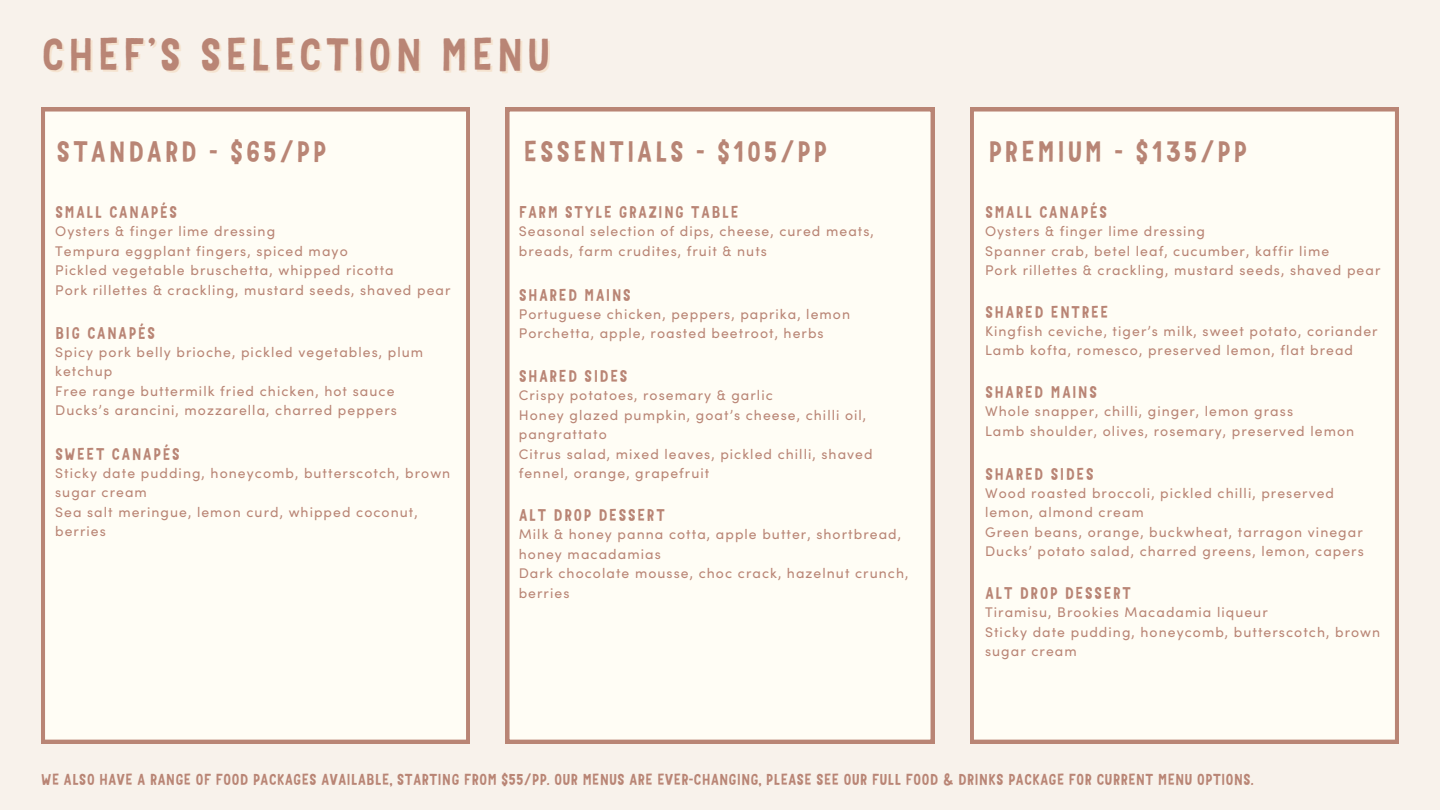
<style>
.page{position:relative;width:1440px;height:810px;background:#f8f2eb}
.page>*{position:absolute;margin:0;border:0;box-sizing:border-box;transform-origin:0 0}
.t1{font:44px "Mr Dodo";letter-spacing:.06em;color:#b98575}
.t2{font:28px "Mr Dodo";letter-spacing:.075em;color:#b88575}
.t3{font:28px "Mr Dodo";letter-spacing:.075em;color:#b98575}
.t4{font:16px "Mr Dodo";letter-spacing:.075em;color:#b98575}
.t5{font:15px "Mr Dodo";color:#b98575}
.t6{font:14px/19.5px "Sofia Pro";letter-spacing:.075em;color:#b98575}
</style>
<div class="page">
<div style="left:41px;top:108px;width:429px;height:635px;background:#fffdf5"></div>
<div style="left:506px;top:108px;width:428px;height:635px;background:#fffdf5"></div>
<div style="left:970px;top:108px;width:428px;height:635px;background:#fffdf5"></div>
<h1 class="t1" style="left:41px;top:25px;width:511px">CHEF’S SELECTION MENU</h1>
<h2 class="t3" style="left:56px;top:133px;width:272px">STANDARD - $65/PP</h2>
<p class="t4" style="left:55px;top:201px;width:124px">SMALL CANAPÉS</p>
<p class="t6" style="left:55px;top:223px;width:397px">Oysters &amp; finger lime dressing<br>Tempura eggplant fingers, spiced mayo<br>Pickled vegetable bruschetta, whipped ricotta<br>Pork rillettes &amp; crackling, mustard seeds, shaved pear</p>
<p class="t4" style="left:55px;top:322px;width:102px">BIG CANAPÉS</p>
<p class="t6" style="left:55px;top:344px;width:370px">Spicy pork belly brioche, pickled vegetables, plum ketchup<br>Free range buttermilk fried chicken, hot sauce Ducks’s arancini, mozzarella, charred peppers</p>
<p class="t4" style="left:55px;top:443px;width:126px">SWEET CANAPÉS</p>
<p class="t6" style="left:55px;top:464px;width:397px">Sticky date pudding, honeycomb, butterscotch, brown sugar cream<br>Sea salt meringue, lemon curd, whipped coconut, berries</p>
<h2 class="t2" style="left:523px;top:133px;width:305px">ESSENTIALS - $105/PP</h2>
<h2 class="t2" style="left:988px;top:133px;width:261px">PREMIUM - $135/PP</h2>
<p class="t4" style="left:985px;top:201px;width:124px">SMALL CANAPÉS</p>
<p class="t6" style="left:985px;top:223px;width:397px">Oysters &amp; finger lime dressing<br>Spanner crab, betel leaf, cucumber, kaffir lime<br>Pork rillettes &amp; crackling, mustard seeds, shaved pear</p>
<p class="t4" style="left:985px;top:301px;width:125px">SHARED ENTREE</p>
<p class="t6" style="left:985px;top:323px;width:394px">Kingfish ceviche, tiger’s milk, sweet potato, coriander<br>Lamb kofta, romesco, preserved lemon, flat bread</p>
<p class="t4" style="left:985px;top:381px;width:114px">SHARED MAINS</p>
<p class="t6" style="left:985px;top:403px;width:371px">Whole snapper, chilli, ginger, lemon grass<br>Lamb shoulder, olives, rosemary, preserved lemon</p>
<p class="t4" style="left:985px;top:463px;width:110px">SHARED SIDES</p>
<p class="t6" style="left:985px;top:485px;width:380px">Wood roasted broccoli, pickled chilli, preserved lemon, almond cream<br>Green beans, orange, buckwheat, tarragon vinegar Ducks’ potato salad, charred greens, lemon, capers</p>
<p class="t4" style="left:985px;top:582px;width:148px">ALT DROP DESSERT</p>
<p class="t6" style="left:985px;top:604px;width:397px">Tiramisu, Brookies Macadamia liqueur<br>Sticky date pudding, honeycomb, butterscotch, brown sugar cream</p>
<p class="t4" style="left:519px;top:201px;width:221px">FARM STYLE GRAZING TABLE</p>
<p class="t6" style="left:519px;top:223px;width:357px">Seasonal selection of dips, cheese, cured meats, breads, farm crudites, fruit &amp; nuts</p>
<p class="t4" style="left:519px;top:284px;width:114px">SHARED MAINS</p>
<p class="t6" style="left:519px;top:305px;width:333px">Portuguese chicken, peppers, paprika, lemon<br>Porchetta, apple, roasted beetroot, herbs</p>
<p class="t4" style="left:519px;top:366px;width:110px">SHARED SIDES</p>
<p class="t6" style="left:519px;top:387px;width:355px">Crispy potatoes, rosemary &amp; garlic<br>Honey glazed pumpkin, goat’s cheese, chilli oil, pangrattato<br>Citrus salad, mixed leaves, pickled chilli, shaved fennel, orange, grapefruit</p>
<p class="t4" style="left:519px;top:504px;width:148px">ALT DROP DESSERT</p>
<p class="t6" style="left:519px;top:526px;width:391px">Milk &amp; honey panna cotta, apple butter, shortbread, honey macadamias<br>Dark chocolate mousse, choc crack, hazelnut crunch, berries</p>
<p class="t5" style="left:41px;top:769px;width:1214px">WE ALSO HAVE A RANGE OF FOOD PACKAGES AVAILABLE, STARTING FROM $55/PP. OUR MENUS ARE EVER-CHANGING, PLEASE SEE OUR FULL FOOD &amp; DRINKS PACKAGE FOR CURRENT MENU OPTIONS.</p>
</div>
